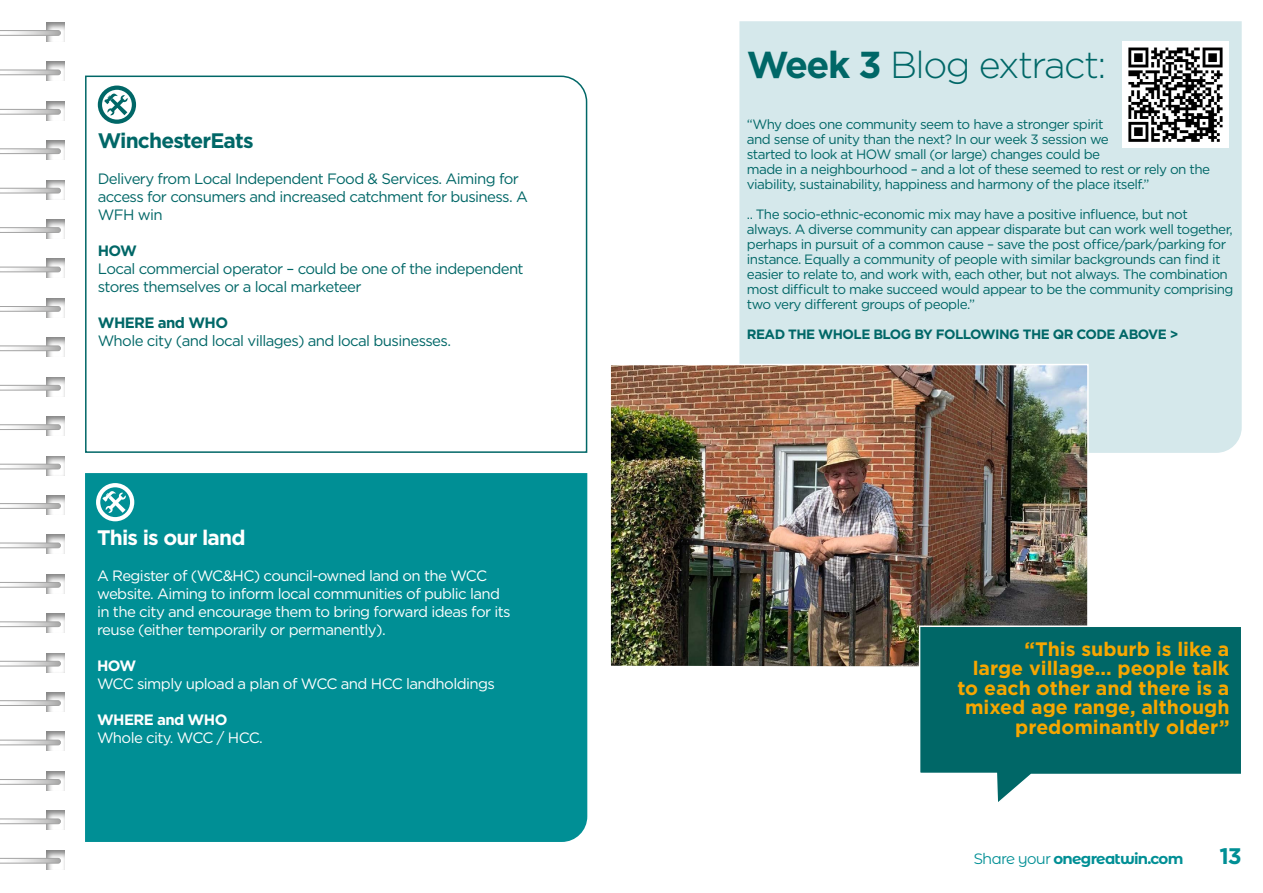
<style>
.page{position:relative;width:1263px;height:893px;background:#fff}
.page>*{position:absolute;margin:0;border:0;box-sizing:border-box;transform-origin:0 0}
.t1{font:300 37.5px "Gotham";letter-spacing:-.04em;color:#006767}
.t2{font:700 22.5px "Gotham";color:#008f95}
.t3{font:700 21px "Gotham";letter-spacing:-.04em;color:#006767}
.t4{font:700 21px "Gotham";letter-spacing:-.04em;color:#fff}
.t5{font:700 19.5px/19.5px "Gotham";color:#f7a600;text-align:right}
.t6{font:15px/18px "Gotham";letter-spacing:-.04em;color:#fff}
.t7{font:15px/18px "Gotham";letter-spacing:-.04em;color:#006767}
.t8{font:700 15px "Montserrat Alternates";letter-spacing:-.05em;color:#008f95}
.t9{font:700 15px "Gotham";letter-spacing:-.04em;color:#006767}
.t10{font:700 15px "Gotham";letter-spacing:-.04em;color:#fff}
.t11{font:13.5px/15px "Gotham";letter-spacing:-.04em;color:#006767}
.t12{font:700 13.5px "Gotham";letter-spacing:-.04em;color:#006767}
.s1{font-weight:700}
.s2{font-weight:400}
</style>
<div class="page">
<div style="left:739px;top:21px;width:503px;height:432px;background:#d5e8eb"></div>
<img style="left:611px;top:363px;width:478px;height:304px">
<svg style="left:918px;top:625px;width:323px;height:177px"></svg>
<svg style="left:85px;top:75px;width:503px;height:378px"></svg>
<svg style="left:98px;top:86px;width:38px;height:38px"></svg>
<img style="left:1122px;top:41px;width:106px;height:106px">
<div style="left:85px;top:473px;width:502px;height:369px;background:#008f95"></div>
<svg style="left:96px;top:483px;width:38px;height:38px"></svg>
<div style="left:34px;top:10px;width:45px;height:33px;background:#000;opacity:.5"></div>
<div style="left:34px;top:50px;width:45px;height:33px;background:#000;opacity:.5"></div>
<div style="left:34px;top:89px;width:45px;height:33px;background:#000;opacity:.5"></div>
<div style="left:34px;top:128px;width:45px;height:33px;background:#000;opacity:.5"></div>
<div style="left:34px;top:168px;width:45px;height:33px;background:#000;opacity:.5"></div>
<div style="left:34px;top:207px;width:45px;height:33px;background:#000;opacity:.5"></div>
<div style="left:34px;top:247px;width:45px;height:33px;background:#000;opacity:.5"></div>
<div style="left:34px;top:286px;width:45px;height:33px;background:#000;opacity:.5"></div>
<div style="left:34px;top:326px;width:45px;height:33px;background:#000;opacity:.5"></div>
<div style="left:34px;top:365px;width:45px;height:33px;background:#000;opacity:.5"></div>
<div style="left:34px;top:404px;width:45px;height:33px;background:#000;opacity:.5"></div>
<div style="left:34px;top:444px;width:45px;height:33px;background:#000;opacity:.5"></div>
<div style="left:34px;top:483px;width:45px;height:33px;background:#000;opacity:.5"></div>
<div style="left:34px;top:523px;width:45px;height:33px;background:#000;opacity:.5"></div>
<div style="left:34px;top:562px;width:45px;height:33px;background:#000;opacity:.5"></div>
<div style="left:34px;top:601px;width:45px;height:33px;background:#000;opacity:.5"></div>
<div style="left:34px;top:641px;width:45px;height:33px;background:#000;opacity:.5"></div>
<div style="left:34px;top:680px;width:45px;height:33px;background:#000;opacity:.5"></div>
<div style="left:34px;top:720px;width:45px;height:33px;background:#000;opacity:.5"></div>
<div style="left:34px;top:759px;width:45px;height:33px;background:#000;opacity:.5"></div>
<div style="left:34px;top:799px;width:45px;height:33px;background:#000;opacity:.5"></div>
<div style="left:34px;top:838px;width:45px;height:33px;background:#000;opacity:.5"></div>
<svg style="left:0;top:30px;width:61px;height:6px"></svg>
<svg style="left:0;top:70px;width:61px;height:5px"></svg>
<svg style="left:0;top:109px;width:61px;height:6px"></svg>
<svg style="left:0;top:148px;width:61px;height:6px"></svg>
<svg style="left:0;top:188px;width:61px;height:5px"></svg>
<svg style="left:0;top:227px;width:61px;height:6px"></svg>
<svg style="left:0;top:267px;width:61px;height:5px"></svg>
<svg style="left:0;top:306px;width:61px;height:6px"></svg>
<svg style="left:0;top:346px;width:61px;height:5px"></svg>
<svg style="left:0;top:385px;width:61px;height:5px"></svg>
<svg style="left:0;top:424px;width:61px;height:6px"></svg>
<svg style="left:0;top:464px;width:61px;height:5px"></svg>
<svg style="left:0;top:503px;width:61px;height:6px"></svg>
<svg style="left:0;top:543px;width:61px;height:5px"></svg>
<svg style="left:0;top:582px;width:61px;height:6px"></svg>
<svg style="left:0;top:621px;width:61px;height:6px"></svg>
<svg style="left:0;top:661px;width:61px;height:5px"></svg>
<svg style="left:0;top:700px;width:61px;height:6px"></svg>
<svg style="left:0;top:740px;width:61px;height:5px"></svg>
<svg style="left:0;top:779px;width:61px;height:6px"></svg>
<svg style="left:0;top:819px;width:61px;height:5px"></svg>
<svg style="left:0;top:858px;width:61px;height:5px"></svg>
<h3 class="t3" style="left:98px;top:126px;width:157px">WinchesterEats</h3>
<p class="t7" style="left:98px;top:169px;width:432px">Delivery from Local Independent Food &amp; Services. Aiming for access for consumers and increased catchment for business. A<br>WFH win</p>
<p class="t9" style="left:98px;top:240px;width:41px">HOW</p>
<p class="t7" style="left:98px;top:259px;width:427px">Local commercial operator – could be one of the independent stores themselves or a local marketeer</p>
<p class="t9" style="left:98px;top:312px;width:132px">WHERE and WHO</p>
<p class="t7" style="left:98px;top:331px;width:355px">Whole city (and local villages) and local businesses.</p>
<h3 class="t4" style="left:97px;top:524px;width:150px">This is our land</h3>
<p class="t6" style="left:97px;top:567px;width:415px">A Register of (WC&amp;HC) council-owned land on the WCC website. Aiming to inform local communities of public land in the city and encourage them to bring forward ideas for its reuse (either temporarily or permanently).</p>
<p class="t10" style="left:97px;top:656px;width:41px">HOW</p>
<p class="t6" style="left:97px;top:675px;width:399px">WCC simply upload a plan of WCC and HCC landholdings</p>
<p class="t10" style="left:97px;top:710px;width:132px">WHERE and WHO</p>
<p class="t6" style="left:97px;top:729px;width:167px">Whole city. WCC / HCC.</p>
<h1 class="t1" style="left:747px;top:41px;width:361px"><span class="s1">Week 3</span> Blog extract:</h1>
<p class="t11" style="left:747px;top:117px;width:465px">“Why does one community seem to have a stronger spirit<br>and sense of unity than the next? In our week 3 session we<br>started to look at HOW small (or large) changes could be<br>made in a neighbourhood – and a lot of these seemed to rest or rely on the viability, sustainability, happiness and harmony of the place itself.”</p>
<p class="t11" style="left:747px;top:207px;width:488px">.. The socio-ethnic-economic mix may have a positive influence, but not always. A diverse community can appear disparate but can work well together, perhaps in pursuit of a common cause – save the post office/park/parking for instance. Equally a community of people with similar backgrounds can find it easier to relate to, and work with, each other, but not always. The combination most difficult to make succeed would appear to be the community comprising two very different groups of people.”</p>
<p class="t12" style="left:747px;top:326px;width:433px">READ THE WHOLE BLOG BY FOLLOWING THE QR CODE ABOVE &gt;</p>
<h3 class="t5" style="left:957px;top:639px;width:274px">“This suburb is like a<br>large village... people talk to each other and there is a mixed age range, although predominantly older”</h3>
<p class="t8" style="left:974px;top:848px;width:211px"><span class="s2">Share your</span> onegreatwin.com</p>
<h2 class="t2" style="left:1219px;top:841px;width:24px">13</h2>
</div>
